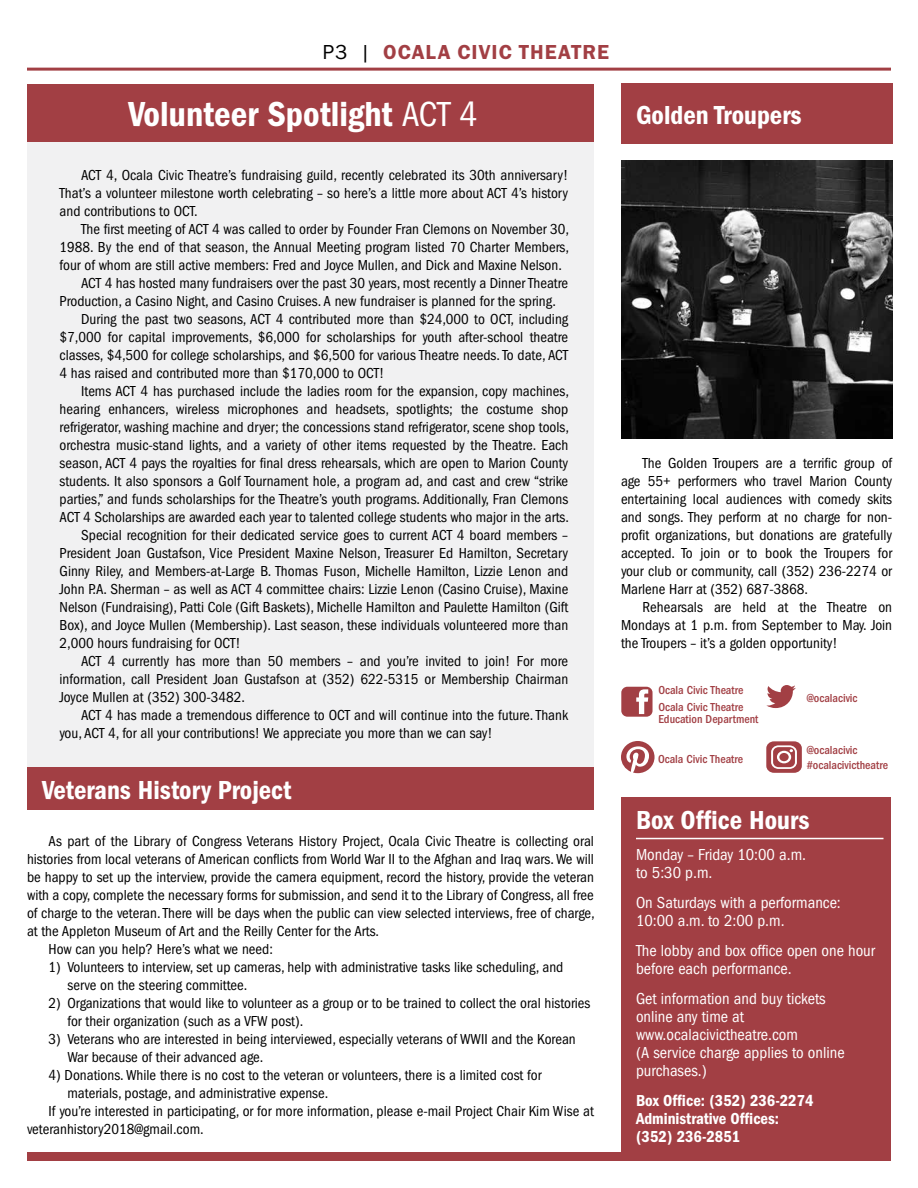
<style>
.page{position:relative;width:918px;height:1188px;background:#fff}
.page>*{position:absolute;margin:0;border:0;box-sizing:border-box;transform-origin:0 0}
.t1{font:600 condensed 36px "Franklin Gothic";color:#fff}
.t2{font:600 condensed 27px "Franklin Gothic";color:#fff}
.t3{font:21px "Franklin Gothic URW Dem";letter-spacing:.05em;color:#a23f44}
.t4{font:condensed 16.5px/18px "Franklin Gothic";color:#fff}
.t5{font:600 condensed 16.5px/18px "Franklin Gothic";color:#fff}
.t6{font:condensed 15px/18px "Franklin Gothic";color:#000;text-align:justify}
.t7{font:500 condensed 12px/15px "Franklin Gothic";color:#a23f44}
.s1{font-family:"Franklin Gothic URW Boo";color:#000}
.s2{font-weight:400}
</style>
<div class="page">
<div style="left:27px;top:1153px;width:864px;height:8px;background:#a23f44"></div>
<hr style="left:27px;top:68px;width:864px;height:3px;background:#a23f44">
<div style="left:27px;top:84px;width:567px;height:682px;background:#f1f1f2"></div>
<div style="left:27px;top:84px;width:567px;height:57px;background:#a23f44"></div>
<div style="left:621px;top:797px;width:270px;height:357px;background:#a23f44"></div>
<hr style="left:636px;top:838px;width:248px;height:1px;background:#fff">
<svg style="left:621px;top:741px;width:34px;height:32px"></svg>
<div style="left:766px;top:741px;width:36px;height:32px;background:#a23f44;border-radius:7px"></div>
<svg style="left:771px;top:745px;width:26px;height:24px"></svg>
<svg style="left:766px;top:685px;width:30px;height:23px"></svg>
<div style="left:621px;top:687px;width:32px;height:30px;background:#a23f44;border-radius:6px"></div>
<svg style="left:636px;top:689px;width:12px;height:25px"></svg>
<div style="left:621px;top:84px;width:271px;height:60px;background:#a23f44"></div>
<img style="left:621px;top:160px;width:271px;height:279px">
<div style="left:27px;top:768px;width:567px;height:42px;background:#a23f44"></div>
<h3 class="t3" style="left:322px;top:39px;width:288px"><span class="s1">P3 |</span> OCALA CIVIC THEATRE</h3>
<h1 class="t1" style="left:128px;top:94px;width:351px">Volunteer Spotlight <span class="s2">ACT 4</span></h1>
<p class="t6" style="left:60px;top:166px;width:510px;text-indent:22px">ACT 4, Ocala Civic Theatre’s fundraising guild, recently celebrated its 30th anniversary!<br>That’s a volunteer milestone worth celebrating – so here’s a little more about ACT 4’s history and contributions to OCT.</p>
<p class="t6" style="left:81px;top:220px;width:489px">The first meeting of ACT 4 was called to order by Founder Fran Clemons on November 30,</p>
<p class="t6" style="left:60px;top:238px;width:511px">1988. By the end of that season, the Annual Meeting program listed 70 Charter Members,</p>
<p class="t6" style="left:60px;top:256px;width:504px">four of whom are still active members: Fred and Joyce Mullen, and Dick and Maxine Nelson.</p>
<p class="t6" style="left:81px;top:274px;width:489px">ACT 4 has hosted many fundraisers over the past 30 years, most recently a Dinner Theatre</p>
<p class="t6" style="left:60px;top:292px;width:498px">Production, a Casino Night, and Casino Cruises. A new fundraiser is planned for the spring.</p>
<p class="t6" style="left:81px;top:310px;width:489px">During the past two seasons, ACT 4 contributed more than $24,000 to OCT, including</p>
<p class="t6" style="left:60px;top:328px;width:510px">$7,000 for capital improvements, $6,000 for scholarships for youth after-school theatre</p>
<p class="t6" style="left:60px;top:346px;width:510px">classes, $4,500 for college scholarships, and $6,500 for various Theatre needs. To date, ACT</p>
<p class="t6" style="left:60px;top:364px;width:326px">4 has raised and contributed more than $170,000 to OCT!</p>
<p class="t6" style="left:81px;top:382px;width:489px">Items ACT 4 has purchased include the ladies room for the expansion, copy machines,</p>
<p class="t6" style="left:60px;top:400px;width:510px">hearing enhancers, wireless microphones and headsets, spotlights; the costume shop</p>
<p class="t6" style="left:60px;top:418px;width:511px">refrigerator, washing machine and dryer; the concessions stand refrigerator, scene shop tools,</p>
<p class="t6" style="left:60px;top:436px;width:510px">orchestra music-stand lights, and a variety of other items requested by the Theatre. Each</p>
<p class="t6" style="left:60px;top:454px;width:510px">season, ACT 4 pays the royalties for final dress rehearsals, which are open to Marion County</p>
<p class="t6" style="left:60px;top:472px;width:510px">students. It also sponsors a Golf Tournament hole, a program ad, and cast and crew “strike</p>
<p class="t6" style="left:60px;top:490px;width:510px">parties,” and funds scholarships for the Theatre’s youth programs. Additionally, Fran Clemons</p>
<p class="t6" style="left:60px;top:508px;width:511px">ACT 4 Scholarships are awarded each year to talented college students who major in the arts.</p>
<p class="t6" style="left:81px;top:526px;width:489px">Special recognition for their dedicated service goes to current ACT 4 board members –</p>
<p class="t6" style="left:60px;top:544px;width:510px">President Joan Gustafson, Vice President Maxine Nelson, Treasurer Ed Hamilton, Secretary</p>
<p class="t6" style="left:60px;top:562px;width:510px">Ginny Riley, and Members-at-Large B. Thomas Fuson, Michelle Hamilton, Lizzie Lenon and</p>
<p class="t6" style="left:60px;top:580px;width:510px">John P.A. Sherman – as well as ACT 4 committee chairs: Lizzie Lenon (Casino Cruise), Maxine</p>
<p class="t6" style="left:60px;top:598px;width:510px">Nelson (Fundraising), Patti Cole (Gift Baskets), Michelle Hamilton and Paulette Hamilton (Gift</p>
<p class="t6" style="left:60px;top:616px;width:510px">Box), and Joyce Mullen (Membership). Last season, these individuals volunteered more than</p>
<p class="t6" style="left:60px;top:634px;width:183px">2,000 hours fundraising for OCT!</p>
<p class="t6" style="left:81px;top:652px;width:489px">ACT 4 currently has more than 50 members – and you’re invited to join! For more</p>
<p class="t6" style="left:60px;top:670px;width:510px">information, call President Joan Gustafson at (352) 622-5315 or Membership Chairman</p>
<p class="t6" style="left:60px;top:688px;width:187px">Joyce Mullen at (352) 300-3482.</p>
<p class="t6" style="left:81px;top:706px;width:489px">ACT 4 has made a tremendous difference to OCT and will continue into the future. Thank</p>
<p class="t6" style="left:60px;top:724px;width:434px">you, ACT 4, for all your contributions! We appreciate you more than we can say!</p>
<h2 class="t2" style="left:42px;top:775px;width:251px">Veterans History Project</h2>
<p class="t6" style="left:49px;top:832px;width:547px">As part of the Library of Congress Veterans History Project, Ocala Civic Theatre is collecting oral</p>
<p class="t6" style="left:27px;top:850px;width:568px">histories from local veterans of American conflicts from World War II to the Afghan and Iraq wars. We will</p>
<p class="t6" style="left:27px;top:868px;width:569px">be happy to set up the interview, provide the camera equipment, record the history, provide the veteran</p>
<p class="t6" style="left:27px;top:886px;width:568px">with a copy, complete the necessary forms for submission, and send it to the Library of Congress, all free</p>
<p class="t6" style="left:27px;top:904px;width:569px">of charge to the veteran. There will be days when the public can view selected interviews, free of charge,</p>
<p class="t6" style="left:27px;top:922px;width:354px">at the Appleton Museum of Art and the Reilly Center for the Arts.</p>
<p class="t6" style="left:49px;top:940px;width:226px">How can you help? Here’s what we need:</p>
<p class="t6" style="left:68px;top:958px;width:497px;text-indent:-19px">1) Volunteers to interview, set up cameras, help with administrative tasks like scheduling, and serve on the steering committee.</p>
<p class="t6" style="left:68px;top:994px;width:524px;text-indent:-19px">2) Organizations that would like to volunteer as a group or to be trained to collect the oral histories for their organization (such as a VFW post).</p>
<p class="t6" style="left:68px;top:1030px;width:510px;text-indent:-19px">3) Veterans who are interested in being interviewed, especially veterans of WWII and the Korean<br>War because of their advanced age.</p>
<p class="t6" style="left:49px;top:1066px;width:494px">4) Donations. While there is no cost to the veteran or volunteers, there is a limited cost for</p>
<p class="t6" style="left:68px;top:1084px;width:262px">materials, postage, and administrative expense.</p>
<p class="t6" style="left:49px;top:1102px;width:547px">If you’re interested in participating, or for more information, please e-mail Project Chair Kim Wise at</p>
<p class="t6" style="left:27px;top:1120px;width:178px">veteranhistory2018@gmail.com.</p>
<h2 class="t2" style="left:636px;top:100px;width:167px">Golden Troupers</h2>
<p class="t6" style="left:621px;top:454px;width:273px;text-indent:22px">The Golden Troupers are a terrific group of age 55+ performers who travel Marion County entertaining local audiences with comedy skits and songs. They perform at no charge for non&shy;profit organizations, but donations are gratefully accepted. To join or to book the Troupers for your club or community, call (352) 236-2274 or Marlene Harr at (352) 687-3868.</p>
<p class="t6" style="left:621px;top:598px;width:273px;text-indent:22px">Rehearsals are held at the Theatre on Mondays at 1 p.m. from September to May. Join the Troupers – it’s a golden opportunity!</p>
<p class="t7" style="left:658px;top:682px;width:86px;line-height:16.5px">Ocala Civic Theatre<br>Ocala Civic Theatre</p>
<p class="t7" style="left:658px;top:711px;width:102px">Education Department</p>
<p class="t7" style="left:807px;top:691px;width:52px">@ocalacivic</p>
<p class="t7" style="left:658px;top:751px;width:86px">Ocala Civic Theatre</p>
<p class="t7" style="left:807px;top:743px;width:83px">@ocalacivic #ocalacivictheatre</p>
<h2 class="t2" style="left:636px;top:804px;width:175px">Box Office Hours</h2>
<p class="t4" style="left:636px;top:846px;width:172px">Monday – Friday 10:00 a.m. to 5:30 p.m.</p>
<p class="t4" style="left:636px;top:894px;width:206px">On Saturdays with a performance:<br>10:00 a.m. to 2:00 p.m.</p>
<p class="t4" style="left:636px;top:942px;width:241px">The lobby and box office open one hour before each performance.</p>
<p class="t4" style="left:636px;top:990px;width:210px">Get information and buy tickets online any time at www.ocalacivictheatre.com<br>(A service charge applies to online purchases.)</p>
<p class="t5" style="left:636px;top:1092px;width:179px">Box Office: (352) 236-2274<br>Administrative Offices: (352) 236-2851</p>
</div>
